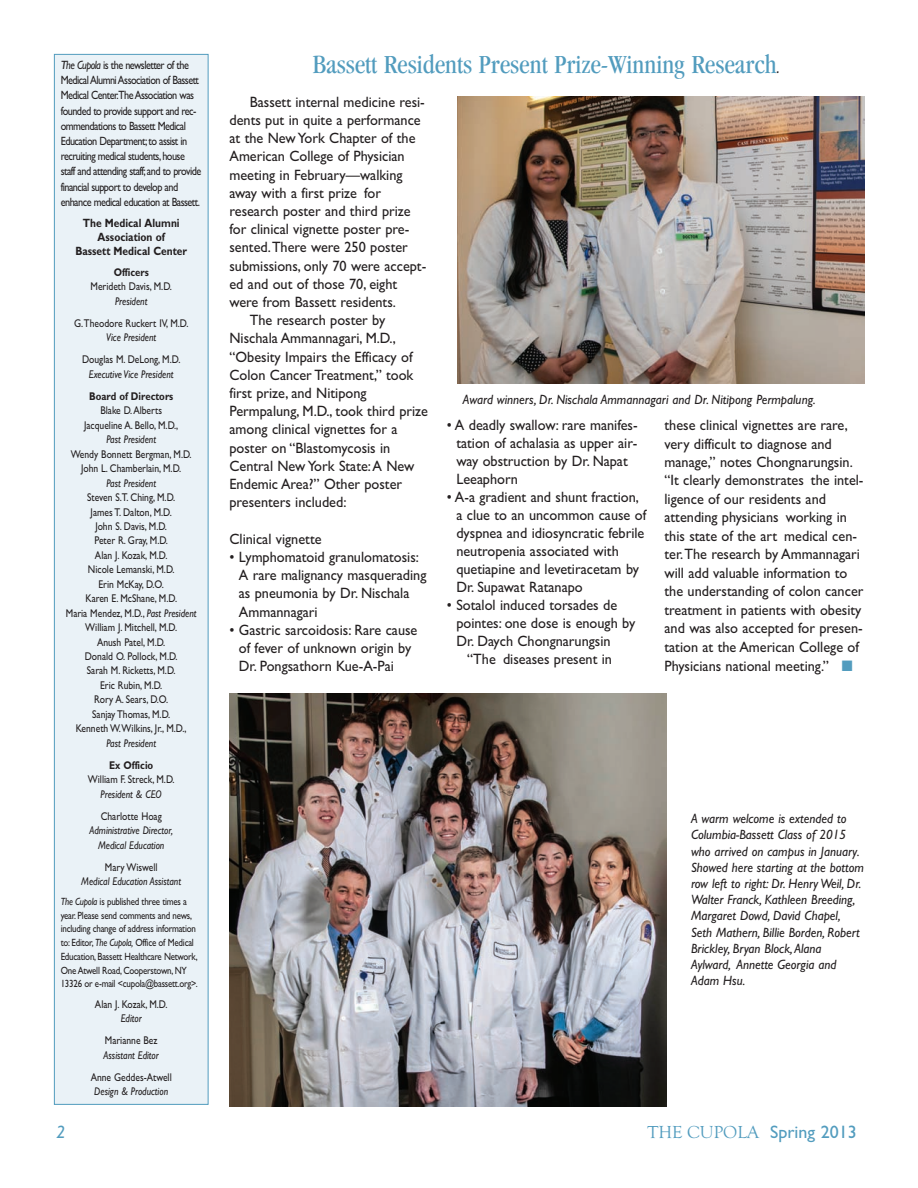
<style>
.page{position:relative;width:918px;height:1188px;background:#fff}
.page>*{position:absolute;margin:0;border:0;box-sizing:border-box;transform-origin:0 0}
.t1{font:condensed 27px "Garamond";color:#529cbe}
.t2{font:18px "Gill Sans";color:#529cbe}
.t3{font:italic 18px "Gill Sans";color:#529cbe}
.t4{font:15px/18.6px "Gill Sans";color:#231f20;scale:.95 1}
.t5{font:italic 13.5px/16.2px "Gill Sans";color:#231f20;scale:.95 1}
.t6{font:12px/15.1px "Gill Sans";letter-spacing:-.05em;color:#231f20;scale:.85 1}
.t7{font:700 12px/13.6px "Gill Sans";color:#231f20;text-align:center;scale:.85 1}
.t8{font:11.25px/14.4px "Gill Sans";color:#231f20;text-align:center;scale:.85 1}
.t9{font:italic 11.25px/14.4px "Gill Sans";color:#231f20;text-align:center;scale:.85 1}
.t10{font:700 11.25px "Gill Sans";color:#231f20;scale:.85 1}
.t11{font:10.5px/13.6px "Gill Sans";letter-spacing:-.025em;color:#231f20;scale:.85 1}
.s1{font-style:italic}
.s2{font-style:italic;font-size:18px;color:#231f20}
.s3{color:#529cbe}
.s4{font-family:"Goudy Old Style T"}
</style>
<div class="page">
<img style="left:458px;top:96px;width:406px;height:287px">
<div style="left:54px;top:54px;width:154px;height:1050px;background:#eaf2f7"></div>
<div style="left:54px;top:54px;width:155px;height:1051px;border:1px solid #529cbe"></div>
<img style="left:230px;top:693px;width:436px;height:414px">
<p class="t6" style="left:61px;top:57px;width:167px"><span class="s1">The Cupola</span> is the newsletter of the Medical Alumni Association of Bassett Medical Center.The Association was founded to provide support and rec&shy;ommendations to Bassett Medical Education Department; to assist in recruiting medical students, house staff and attending staff;and to provide financial support to develop and enhance medical education at Bassett.</p>
<p class="t7" style="left:75px;top:216px;width:133px">The Medical Alumni<br>Association of<br>Bassett Medical Center</p>
<p class="t10" style="left:114px;top:265px;width:43px">Officers</p>
<p class="t8" style="left:91px;top:279px;width:97px">Merideth Davis, M.D.</p>
<p class="t9" style="left:115px;top:294px;width:40px">President</p>
<p class="t8" style="left:74px;top:316px;width:136px">G.Theodore Ruckert IV, M.D.</p>
<p class="t9" style="left:106px;top:330px;width:60px">Vice President</p>
<p class="t8" style="left:82px;top:352px;width:117px">Douglas M. DeLong, M.D.</p>
<p class="t9" style="left:89px;top:367px;width:101px">Executive Vice President</p>
<p class="t10" style="left:89px;top:390px;width:101px">Board of Directors</p>
<p class="t8" style="left:84px;top:403px;width:112px">Blake D.Alberts<br>Jacqueline A. Bello, M.D.,</p>
<p class="t9" style="left:106px;top:432px;width:60px">Past President</p>
<p class="t8" style="left:71px;top:447px;width:144px">Wendy Bonnett Bergman, M.D.<br>John L. Chamberlain, M.D.</p>
<p class="t9" style="left:106px;top:476px;width:60px">Past President</p>
<p class="t8" style="left:66px;top:490px;width:155px">Steven S.T. Ching, M.D.<br>James T. Dalton, M.D.<br>John S. Davis, M.D.<br>Peter R. Gray, M.D.<br>Alan J. Kozak, M.D.<br>Nicole Lemanski, M.D.<br>Erin McKay, D.O.<br>Karen E. McShane, M.D.<br>Maria Mendez, M.D., <span class="s1">Past President<br></span>William J. Mitchell, M.D.<br>Anush Patel, M.D.<br>Donald O. Pollock, M.D.<br>Sarah M. Ricketts, M.D.<br>Eric Rubin, M.D.<br>Rory A. Sears, D.O.<br>Sanjay Thomas, M.D.<br>Kenneth W.Wilkins, Jr., M.D.,</p>
<p class="t9" style="left:106px;top:736px;width:60px">Past President</p>
<p class="t10" style="left:109px;top:758px;width:53px">Ex Officio</p>
<p class="t8" style="left:88px;top:772px;width:103px">William F. Streck, M.D.</p>
<p class="t9" style="left:101px;top:787px;width:74px">President &amp; CEO</p>
<p class="t8" style="left:101px;top:809px;width:73px">Charlotte Hoag</p>
<p class="t9" style="left:90px;top:823px;width:100px">Administrative Director,<br>Medical Education</p>
<p class="t8" style="left:105px;top:860px;width:63px">Mary Wiswell</p>
<p class="t9" style="left:81px;top:874px;width:119px">Medical Education Assistant</p>
<p class="t11" style="left:61px;top:895px;width:163px"><span class="s1">The Cupola</span> is published three times a year. Please send comments and news, including change of address information to: Editor, <span class="s1">The Cupola,</span> Office of Medical Education, Bassett Healthcare Network, One Atwell Road, Cooperstown, NY 13326 or e-mail &lt;cupola@bassett.org&gt;.</p>
<p class="t8" style="left:95px;top:997px;width:87px">Alan J. Kozak, M.D.</p>
<p class="t9" style="left:121px;top:1011px;width:26px">Editor</p>
<p class="t8" style="left:105px;top:1033px;width:63px">Marianne Bez</p>
<p class="t9" style="left:104px;top:1048px;width:67px">Assistant Editor</p>
<p class="t8" style="left:91px;top:1070px;width:97px">Anne Geddes-Atwell</p>
<p class="t9" style="left:94px;top:1084px;width:88px">Design &amp; Production</p>
<h1 class="t1" style="left:313px;top:54px;width:470px">Bassett Residents Present Prize-Winning Research<span class="s2">.</span></h1>
<p class="t4" style="left:250px;top:92px;width:186px">Bassett internal medicine resi-</p>
<p class="t4" style="left:230px;top:110px;width:203px">dents put in quite a performance</p>
<p class="t4" style="left:230px;top:129px;width:197px">at the New York Chapter of the</p>
<p class="t4" style="left:230px;top:147px;width:186px">American College of Physician</p>
<p class="t4" style="left:230px;top:165px;width:184px">meeting in February—walking</p>
<p class="t4" style="left:230px;top:183px;width:161px">away with a first prize for</p>
<p class="t4" style="left:230px;top:201px;width:192px">research poster and third prize</p>
<p class="t4" style="left:230px;top:220px;width:191px">for clinical vignette poster pre-</p>
<p class="t4" style="left:230px;top:238px;width:189px">sented.There were 250 poster</p>
<p class="t4" style="left:230px;top:256px;width:209px">submissions, only 70 were accept-</p>
<p class="t4" style="left:230px;top:274px;width:178px">ed and out of those 70, eight</p>
<p class="t4" style="left:230px;top:293px;width:177px">were from Bassett residents.</p>
<p class="t4" style="left:250px;top:311px;width:144px">The research poster by</p>
<p class="t4" style="left:230px;top:329px;width:177px">Nischala Ammannagari, M.D.,</p>
<p class="t4" style="left:230px;top:347px;width:194px">“Obesity Impairs the Efficacy of</p>
<p class="t4" style="left:230px;top:365px;width:195px">Colon Cancer Treatment,” took</p>
<p class="t4" style="left:230px;top:384px;width:146px">first prize, and Nitipong</p>
<p class="t4" style="left:230px;top:402px;width:210px">Permpalung, M.D., took third prize</p>
<p class="t4" style="left:230px;top:420px;width:178px">among clinical vignettes for a</p>
<p class="t4" style="left:230px;top:438px;width:171px">poster on “Blastomycosis in</p>
<p class="t4" style="left:230px;top:456px;width:196px">Central New York State:A New</p>
<p class="t4" style="left:230px;top:475px;width:183px">Endemic Area?” Other poster</p>
<p class="t4" style="left:230px;top:493px;width:125px">presenters included:</p>
<p class="t4" style="left:230px;top:529px;width:98px">Clinical vignette</p>
<p class="t4" style="left:239px;top:548px;width:199px;line-height:18.1px;text-indent:-9px">• Lymphomatoid granulomatosis:<br>A rare malignancy masquerading as pneumonia by Dr. Nischala<br>Ammannagari</p>
<p class="t4" style="left:239px;top:621px;width:189px;line-height:18.1px;text-indent:-9px">• Gastric sarcoidosis: Rare cause of fever of unknown origin by<br>Dr. Pongsathorn Kue-A-Pai</p>
<p class="t5" style="left:463px;top:391px;width:373px">Award winners, Dr. Nischala Ammannagari and Dr. Nitipong Permpalung.</p>
<p class="t4" style="left:456px;top:416px;width:192px;line-height:18px;text-indent:-9px">• A deadly swallow: rare manifes&shy;tation of achalasia as upper air&shy;way obstruction by Dr. Napat<br>Leeaphorn</p>
<p class="t4" style="left:456px;top:488px;width:201px;line-height:18px;text-indent:-9px">• A-a gradient and shunt fraction, a clue to an uncommon cause of dyspnea and idiosyncratic febrile neutropenia associated with quetiapine and levetiracetam by<br>Dr. Supawat Ratanapo</p>
<p class="t4" style="left:447px;top:596px;width:181px">• Sotalol induced torsades de</p>
<p class="t4" style="left:456px;top:614px;width:190px">pointes: one dose is enough by</p>
<p class="t4" style="left:456px;top:632px;width:164px">Dr. Daych Chongnarungsin</p>
<p class="t4" style="left:467px;top:650px;width:154px">“The diseases present in</p>
<p class="t4" style="left:664px;top:416px;width:211px">these clinical vignettes are rare, very difficult to diagnose and manage,” notes Chongnarungsin. “It clearly demonstrates the intel&shy;ligence of our residents and attending physicians working in this state of the art medical cen&shy;ter.The research by Ammannagari will add valuable information to the understanding of colon cancer treatment in patients with obesity and was also accepted for presen&shy;tation at the American College of Physicians national meeting.” <span class="s3">■</span></p>
<p class="t5" style="left:691px;top:811px;width:184px">A warm welcome is extended to<br>Columbia-Bassett Class of 2015 who arrived on campus in January.<br>Showed here starting at the bottom row left to right: Dr. Henry Weil, Dr.<br>Walter Franck, Kathleen Breeding,<br>Margaret Dowd, David Chapel,<br>Seth Mathern, Billie Borden, Robert<br>Brickley, Bryan Block,Alana<br>Aylward, Annette Georgia and<br>Adam Hsu.</p>
<p class="t3" style="left:56px;top:1121px;width:11px">2</p>
<p class="t2" style="left:647px;top:1121px;width:211px"><span class="s4">THE CUPOLA</span> Spring 2013</p>
</div>
